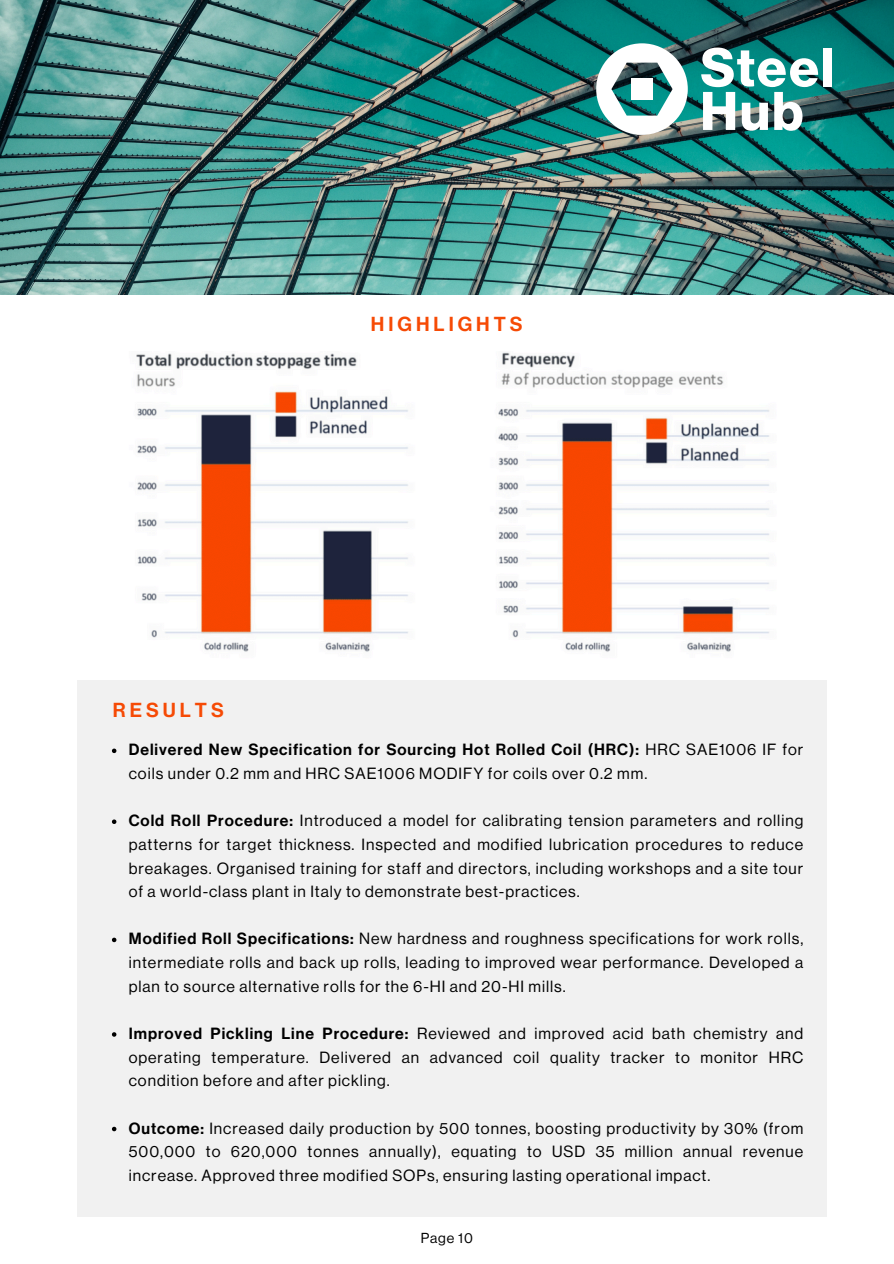
<style>
.page{position:relative;width:894px;height:1264px;background:#fff}
.page>*{position:absolute;margin:0;border:0;box-sizing:border-box;transform-origin:0 0}
.t1{font:19.8px "Neue Haas Display Mediu";letter-spacing:.2em;color:#f64a05}
.t2{font:15.9px/23.7px "Neue Haas Display";letter-spacing:.06em;color:#000;text-align:justify}
.t3{font:14.1px "Neue Haas Display";letter-spacing:.06em;color:#000}
.s1{font-family:"Neue Haas Display Mediu"}
</style>
<div class="page">
<img style="left:0;top:0;width:893px;height:295px">
<svg style="left:596px;top:43px;width:91px;height:92px"></svg>
<div style="left:631px;top:79px;width:21px;height:20px;background:#fff"></div>
<div style="left:822px;top:48px;width:9px;height:38px;background:#fff"></div>
<svg style="left:701px;top:48px;width:117px;height:83px"></svg>
<div style="left:78px;top:680px;width:748px;height:536px;background:#f1f1f1"></div>
<img style="left:136px;top:352px;width:634px;height:300px">
<svg style="left:112px;top:748px;width:4px;height:5px"></svg>
<svg style="left:112px;top:819px;width:4px;height:5px"></svg>
<svg style="left:112px;top:937px;width:4px;height:5px"></svg>
<svg style="left:112px;top:1032px;width:4px;height:4px"></svg>
<svg style="left:112px;top:1126px;width:4px;height:5px"></svg>
<p class="t1" style="left:113px;top:701px;width:112px">RESULTS</p>
<p class="t1" style="left:371px;top:314px;width:153px">HIGHLIGHTS</p>
<p class="t2" style="left:129px;top:738px;width:675px"><span class="s1">Delivered New Specification for Sourcing Hot Rolled Coil (HRC):</span> HRC SAE1006 IF for coils under 0.2 mm and HRC SAE1006 MODIFY for coils over 0.2 mm.</p>
<p class="t2" style="left:129px;top:809px;width:675px"><span class="s1">Cold Roll Procedure:</span> Introduced a model for calibrating tension parameters and rolling patterns for target thickness. Inspected and modified lubrication procedures to reduce breakages. Organised training for staff and directors, including workshops and a site tour of a world-class plant in Italy to demonstrate best-practices.</p>
<h1 class="t2" style="left:129px;top:927px;width:675px"><span class="s1">Modified Roll Specifications:</span> New hardness and roughness specifications for work rolls, intermediate rolls and back up rolls, leading to improved wear performance. Developed a plan to source alternative rolls for the 6-HI and 20-HI mills.</h1>
<p class="t2" style="left:129px;top:1022px;width:675px"><span class="s1">Improved Pickling Line Procedure:</span> Reviewed and improved acid bath chemistry and operating temperature. Delivered an advanced coil quality tracker to monitor HRC condition before and after pickling.</p>
<h1 class="t2" style="left:129px;top:1116px;width:675px"><span class="s1">Outcome:</span> Increased daily production by 500 tonnes, boosting productivity by 30% (from 500,000 to 620,000 tonnes annually), equating to USD 35 million annual revenue increase. Approved three modified SOPs, ensuring lasting operational impact.</h1>
<p class="t3" style="left:420px;top:1231px;width:54px">Page 10</p>
</div>
